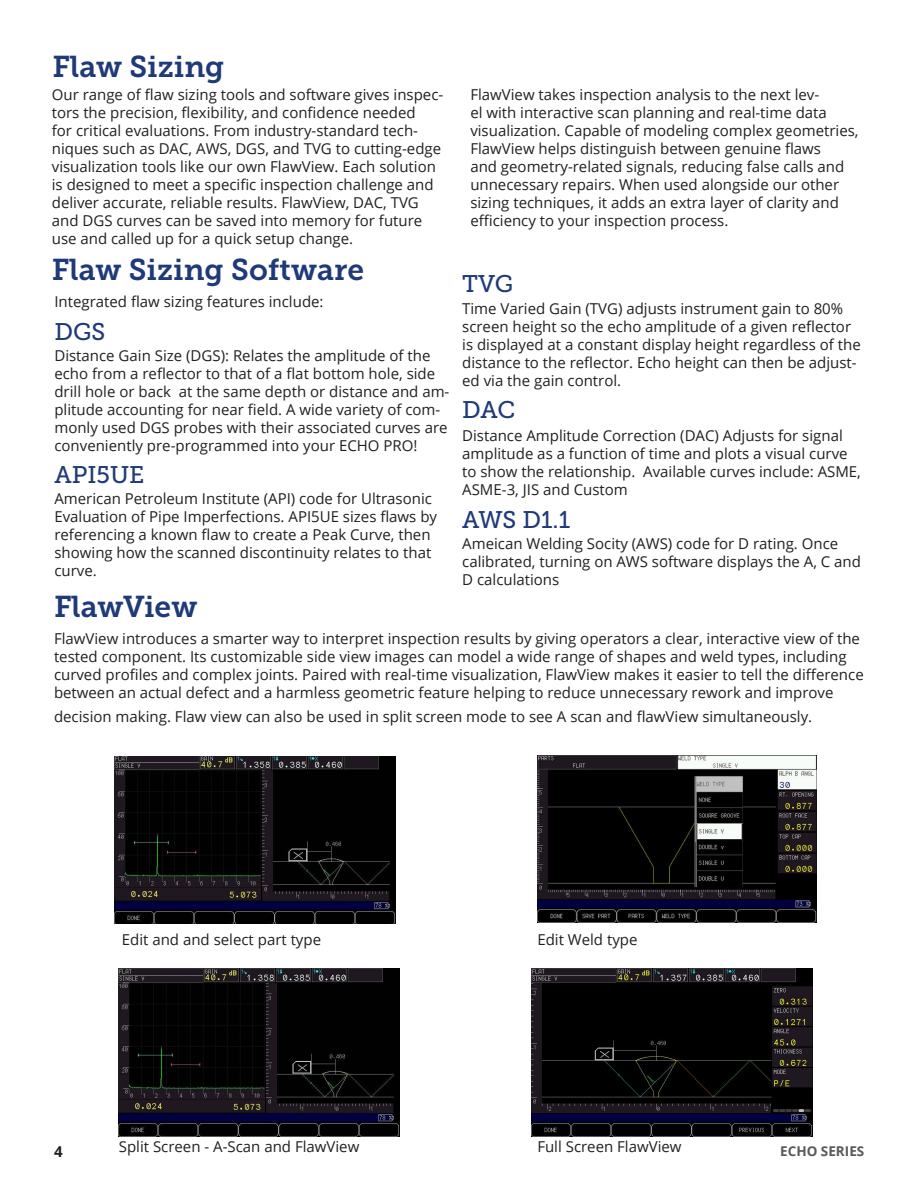
<style>
.page{position:relative;width:918px;height:1188px;background:#fff}
.page>*{position:absolute;margin:0;border:0;box-sizing:border-box;transform-origin:0 0}
.Heading{font:30px "Museo Slab 700";color:#1f3a78}
.Subheads{font:24px "Museo Slab 500";color:#1f3a78}
.body_text{font:24px "Museo Slab 500";color:#1f3a78}
.body_text-2{font:15px/18px "Open Sans";color:#231f20}
.t1{font:700 15px "Open Sans";color:#231f20}
.t2{font:700 13.5px "Open Sans";color:#57585a}
</style>
<div class="page">
<img style="left:532px;top:968px;width:281px;height:169px">
<img style="left:119px;top:968px;width:281px;height:169px">
<img style="left:537px;top:755px;width:279px;height:167px">
<img style="left:114px;top:756px;width:281px;height:167px">
<p class="Heading" style="left:52px;top:49px;width:173px">Flaw Sizing</p>
<p class="body_text-2" style="left:52px;top:85px;width:393px">Our range of flaw sizing tools and software gives inspec&shy;tors the precision, flexibility, and confidence needed<br>for critical evaluations. From industry-standard tech&shy;niques such as DAC, AWS, DGS, and TVG to cutting-edge visualization tools like our own FlawView. Each solution is designed to meet a specific inspection challenge and deliver accurate, reliable results. FlawView, DAC, TVG and DGS curves can be saved into memory for future use and called up for a quick setup change.</p>
<p class="body_text-2" style="left:470px;top:85px;width:390px">FlawView takes inspection analysis to the next lev-<br>el with interactive scan planning and real-time data visualization. Capable of modeling complex geometries, FlawView helps distinguish between genuine flaws<br>and geometry-related signals, reducing false calls and unnecessary repairs. When used alongside our other sizing techniques, it adds an extra layer of clarity and efficiency to your inspection process.</p>
<p class="Heading" style="left:52px;top:252px;width:314px">Flaw Sizing Software</p>
<p class="body_text-2" style="left:54px;top:292px;width:271px">Integrated flaw sizing features include:</p>
<p class="Subheads" style="left:54px;top:318px;width:52px">DGS</p>
<p class="body_text-2" style="left:54px;top:346px;width:396px">Distance Gain Size (DGS): Relates the amplitude of the echo from a reflector to that of a flat bottom hole, side drill hole or back at the same depth or distance and am&shy;plitude accounting for near field. A wide variety of com&shy;monly used DGS probes with their associated curves are conveniently pre-programmed into your ECHO PRO!</p>
<p class="Subheads" style="left:54px;top:462px;width:91px">API5UE</p>
<p class="body_text-2" style="left:54px;top:490px;width:384px">American Petroleum Institute (API) code for Ultrasonic Evaluation of Pipe Imperfections. API5UE sizes flaws by referencing a known flaw to create a Peak Curve, then showing how the scanned discontinuity relates to that curve.</p>
<p class="Heading" style="left:54px;top:589px;width:145px">FlawView</p>
<p class="Subheads" style="left:462px;top:271px;width:53px">TVG</p>
<p class="body_text-2" style="left:462px;top:299px;width:400px">Time Varied Gain (TVG) adjusts instrument gain to 80% screen height so the echo amplitude of a given reflector is displayed at a constant display height regardless of the distance to the reflector. Echo height can then be adjust&shy;ed via the gain control.</p>
<p class="body_text" style="left:462px;top:396px;width:55px">DAC</p>
<p class="body_text-2" style="left:462px;top:426px;width:400px">Distance Amplitude Correction (DAC) Adjusts for signal amplitude as a function of time and plots a visual curve to show the relationship. Available curves include: ASME, ASME-3, JIS and Custom</p>
<p class="Subheads" style="left:462px;top:506px;width:109px">AWS D1.1</p>
<p class="body_text-2" style="left:462px;top:534px;width:400px">Ameican Welding Socity (AWS) code for D rating. Once calibrated, turning on AWS software displays the A, C and<br>D calculations</p>
<p class="body_text-2" style="left:54px;top:630px;width:811px">FlawView introduces a smarter way to interpret inspection results by giving operators a clear, interactive view of the tested component. Its customizable side view images can model a wide range of shapes and weld types, including curved profiles and complex joints. Paired with real-time visualization, FlawView makes it easier to tell the difference between an actual defect and a harmless geometric feature helping to reduce unnecessary rework and improve</p>
<p class="body_text-2" style="left:54px;top:707px;width:760px">decision making. Flaw view can also be used in split screen mode to see A scan and flawView simultaneously.</p>
<p class="body_text-2" style="left:122px;top:930px;width:201px">Edit and and select part type</p>
<p class="body_text-2" style="left:537px;top:930px;width:102px">Edit Weld type</p>
<p class="body_text-2" style="left:119px;top:1137px;width:242px">Split Screen - A-Scan and FlawView</p>
<p class="body_text-2" style="left:537px;top:1137px;width:146px">Full Screen FlawView</p>
<p class="t1" style="left:54px;top:1141px;width:10px">4</p>
<p class="t2" style="left:780px;top:1142px;width:86px">ECHO SERIES</p>
</div>
